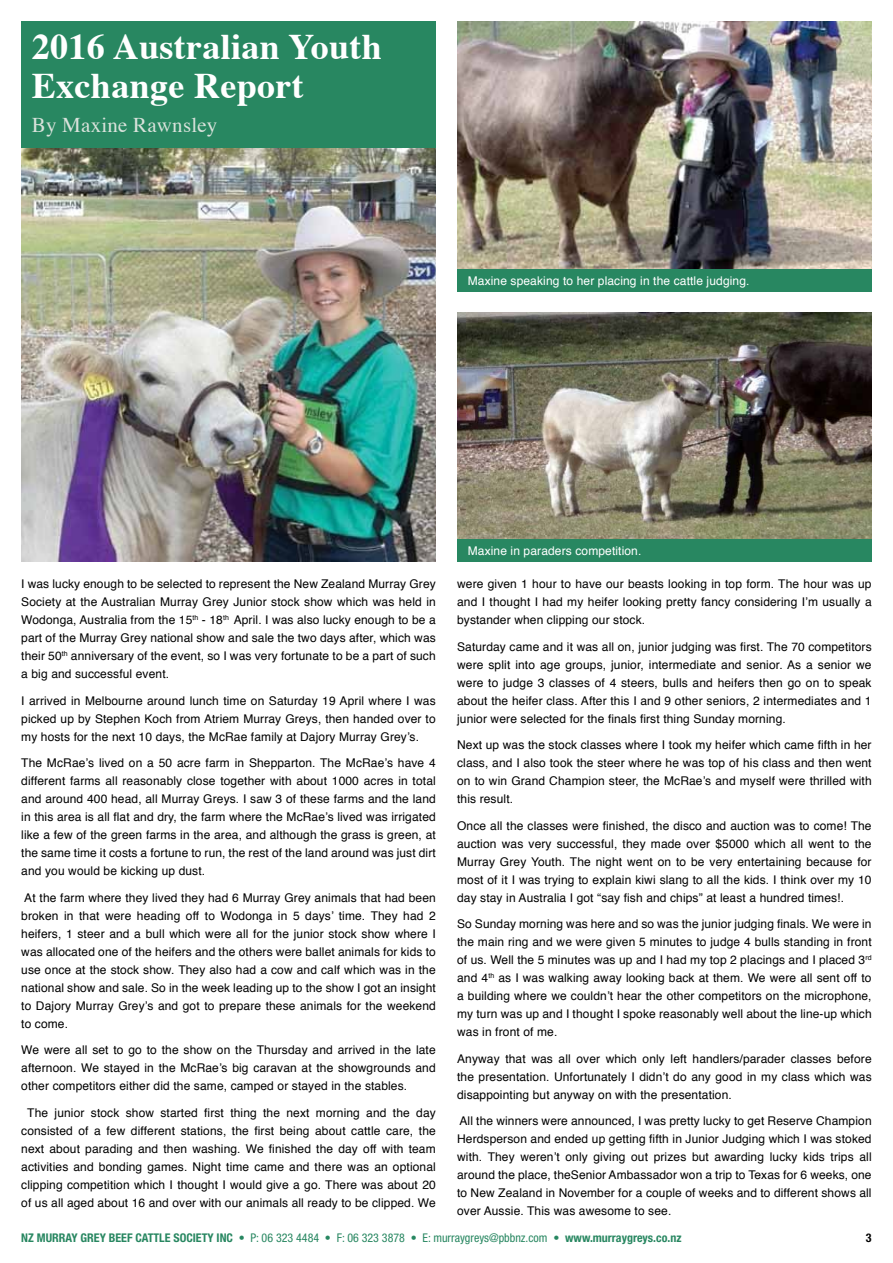
<style>
.page{position:relative;width:893px;height:1263px;background:#fff}
.page>*{position:absolute;margin:0;border:0;box-sizing:border-box;transform-origin:0 0}
.t1{font:700 36px/39px "Times";letter-spacing:.01em;color:#fff}
.t2{font:21px "Times";letter-spacing:.01em;color:#d9e2db}
.t3{font:12px/18px "Helvetica";letter-spacing:.01em;color:#000;text-align:justify}
.t4{font:700 condensed 12px "Helvetica Neue LT Std";color:#288761}
.t5{font:12px "Helvetica";letter-spacing:.01em;color:#fff}
.t6{font:700 condensed 12px "Helvetica Neue LT Std";color:#000}
.s1{font-weight:400}
</style>
<div class="page">
<img style="left:21px;top:147px;width:415px;height:414px">
<img style="left:457px;top:313px;width:415px;height:226px">
<img style="left:457px;top:21px;width:415px;height:248px">
<div style="left:21px;top:21px;width:415px;height:126px;background:#288761"></div>
<div style="left:457px;top:539px;width:415px;height:22px;background:#288761"></div>
<div style="left:457px;top:269px;width:415px;height:22px;background:#288761"></div>
<h1 class="t1" style="left:32px;top:24px;width:351px">2016 Australian Youth<br>Exchange Report</h1>
<h2 class="t2" style="left:32px;top:105px;width:187px">By Maxine Rawnsley</h2>
<p class="t5" style="left:468px;top:271px;width:283px">Maxine speaking to her placing in the cattle judging.</p>
<p class="t3" style="left:21px;top:575px;width:416px">I was lucky enough to be selected to represent the New Zealand Murray Grey Society at the Australian Murray Grey Junior stock show which was held in Wodonga, Australia from the 15<sup>th</sup> - 18<sup>th</sup> April. I was also lucky enough to be a part of the Murray Grey national show and sale the two days after, which was their 50<sup>th</sup> anniversary of the event, so I was very fortunate to be a part of such a big and successful event.</p>
<p class="t3" style="left:21px;top:692px;width:416px">I arrived in Melbourne around lunch time on Saturday 19 April where I was picked up by Stephen Koch from Atriem Murray Greys, then handed over to my hosts for the next 10 days, the McRae family at Dajory Murray Grey’s.</p>
<p class="t3" style="left:21px;top:754px;width:416px">The McRae’s lived on a 50 acre farm in Shepparton. The McRae’s have 4 different farms all reasonably close together with about 1000 acres in total and around 400 head, all Murray Greys. I saw 3 of these farms and the land in this area is all flat and dry, the farm where the McRae’s lived was irrigated like a few of the green farms in the area, and although the grass is green, at the same time it costs a fortune to run, the rest of the land around was just dirt and you would be kicking up dust.</p>
<p class="t3" style="left:21px;top:889px;width:416px">At the farm where they lived they had 6 Murray Grey animals that had been broken in that were heading off to Wodonga in 5 days’ time. They had 2 heifers, 1 steer and a bull which were all for the junior stock show where I was allocated one of the heifers and the others were ballet animals for kids to use once at the stock show. They also had a cow and calf which was in the national show and sale. So in the week leading up to the show I got an insight to Dajory Murray Grey’s and got to prepare these animals for the weekend to come.</p>
<p class="t3" style="left:21px;top:1041px;width:416px">We were all set to go to the show on the Thursday and arrived in the late afternoon. We stayed in the McRae’s big caravan at the showgrounds and other competitors either did the same, camped or stayed in the stables.</p>
<p class="t3" style="left:21px;top:1104px;width:416px;text-align:center">The junior stock show started first thing the next morning and the day consisted of a few different stations, the first being about cattle care, the next about parading and then washing. We finished the day off with team activities and bonding games. Night time came and there was an optional clipping competition which I thought I would give a go. There was about 20 of us all aged about 16 and over with our animals all ready to be clipped. We</p>
<p class="t5" style="left:468px;top:541px;width:175px">Maxine in paraders competition.</p>
<p class="t3" style="left:457px;top:575px;width:416px">were given 1 hour to have our beasts looking in top form. The hour was up and I thought I had my heifer looking pretty fancy considering I’m usually a bystander when clipping our stock.</p>
<p class="t3" style="left:457px;top:638px;width:416px">Saturday came and it was all on, junior judging was first. The 70 competitors were split into age groups, junior, intermediate and senior. As a senior we were to judge 3 classes of 4 steers, bulls and heifers then go on to speak about the heifer class. After this I and 9 other seniors, 2 intermediates and 1 junior were selected for the finals first thing Sunday morning.</p>
<p class="t3" style="left:457px;top:736px;width:416px">Next up was the stock classes where I took my heifer which came fifth in her class, and I also took the steer where he was top of his class and then went on to win Grand Champion steer, the McRae’s and myself were thrilled with this result.</p>
<p class="t3" style="left:457px;top:817px;width:416px">Once all the classes were finished, the disco and auction was to come! The auction was very successful, they made over $5000 which all went to the Murray Grey Youth. The night went on to be very entertaining because for most of it I was trying to explain kiwi slang to all the kids. I think over my 10 day stay in Australia I got “say fish and chips” at least a hundred times!.</p>
<p class="t3" style="left:457px;top:915px;width:416px">So Sunday morning was here and so was the junior judging finals. We were in the main ring and we were given 5 minutes to judge 4 bulls standing in front of us. Well the 5 minutes was up and I had my top 2 placings and I placed 3<sup>rd </sup>and 4<sup>th</sup> as I was walking away looking back at them. We were all sent off to a building where we couldn’t hear the other competitors on the microphone, my turn was up and I thought I spoke reasonably well about the line-up which was in front of me.</p>
<p class="t3" style="left:457px;top:1050px;width:416px">Anyway that was all over which only left handlers/parader classes before the presentation. Unfortunately I didn’t do any good in my class which was disappointing but anyway on with the presentation.</p>
<p class="t3" style="left:457px;top:1112px;width:416px">All the winners were announced, I was pretty lucky to get Reserve Champion Herdsperson and ended up getting fifth in Junior Judging which I was stoked with. They weren’t only giving out prizes but awarding lucky kids trips all around the place, theSenior Ambassador won a trip to Texas for 6 weeks, one to New Zealand in November for a couple of weeks and to different shows all over Aussie. This was awesome to see.</p>
<p class="t4" style="left:21px;top:1230px;width:662px">NZ MURRAY GREY BEEF CATTLE SOCIETY INC <span class="s1">• P: 06 323 4484 • F: 06 323 3878 • E: murraygreys@pbbnz.com •</span> www.murraygreys.co.nz</p>
<p class="t6" style="left:866px;top:1230px;width:7px">3</p>
</div>
